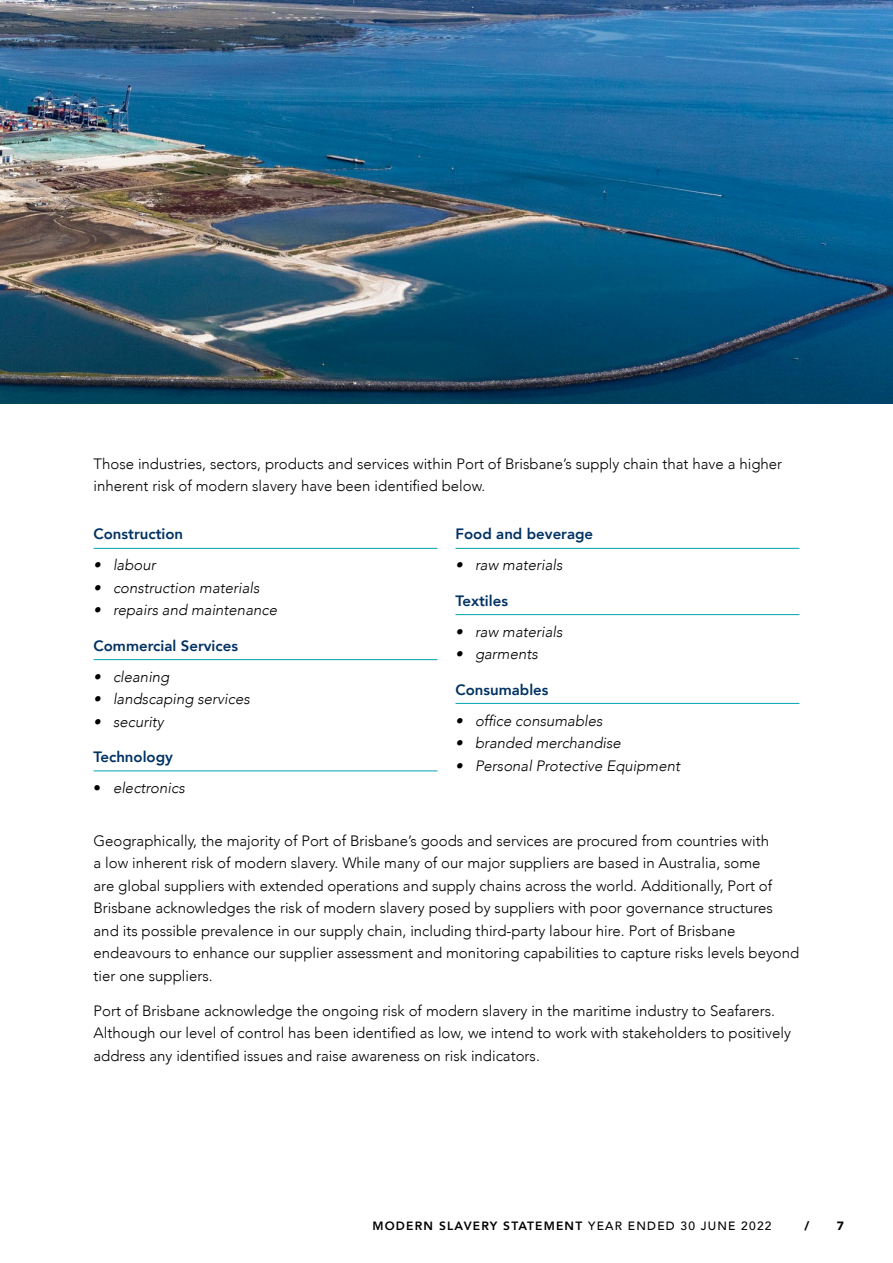
<style>
.page{position:relative;width:893px;height:1263px;background:#fff}
.page>*{position:absolute;margin:0;border:0;box-sizing:border-box;transform-origin:0 0}
.t1{font:300 15px/22.5px "Avenir";color:#000}
.t2{font:italic 300 15px "Avenir";color:#000}
.t3{font:800 15px "Avenir";color:#003263}
.t4{font:800 12px "Avenir";letter-spacing:.1em;color:#000}
.t5{font:900 12px "Avenir";color:#000}
.s1{font-style:normal}
.s2{font-weight:500}
</style>
<div class="page">
<hr style="left:94px;top:548px;width:343px;height:1px;background:#00a2b2">
<hr style="left:94px;top:659px;width:343px;height:1px;background:#00a2b2">
<hr style="left:94px;top:770px;width:343px;height:1px;background:#00a2b2">
<hr style="left:455px;top:548px;width:344px;height:1px;background:#00a2b2">
<hr style="left:455px;top:614px;width:344px;height:1px;background:#00a2b2">
<hr style="left:455px;top:703px;width:344px;height:1px;background:#00a2b2">
<img style="left:0;top:0;width:893px;height:404px">
<p class="t1" style="left:94px;top:452px;width:690px">Those industries, sectors, products and services within Port of Brisbane’s supply chain that have a higher inherent risk of modern slavery have been identified below.</p>
<p class="t3" style="left:94px;top:523px;width:91px">Construction</p>
<p class="t2" style="left:94px;top:556px;width:64px">• labour</p>
<p class="t2" style="left:94px;top:579px;width:167px">• construction materials</p>
<p class="t2" style="left:94px;top:601px;width:185px">• repairs and maintenance</p>
<p class="t3" style="left:94px;top:634px;width:146px">Commercial Services</p>
<p class="t2" style="left:94px;top:668px;width:77px">• cleaning</p>
<p class="t2" style="left:94px;top:690px;width:158px">• landscaping services</p>
<p class="t2" style="left:94px;top:713px;width:72px">• security</p>
<p class="t3" style="left:94px;top:745px;width:81px">Technology</p>
<p class="t2" style="left:94px;top:779px;width:93px"><span class="s1">•</span> electronics</p>
<p class="t3" style="left:455px;top:523px;width:139px">Food and beverage</p>
<p class="t2" style="left:455px;top:556px;width:109px">• raw materials</p>
<p class="t3" style="left:455px;top:589px;width:54px">Textiles</p>
<p class="t2" style="left:455px;top:623px;width:109px">• raw materials</p>
<p class="t2" style="left:455px;top:645px;width:84px">• garments</p>
<p class="t3" style="left:455px;top:678px;width:95px">Consumables</p>
<p class="t2" style="left:455px;top:711px;width:149px">• office consumables</p>
<p class="t2" style="left:455px;top:734px;width:167px">• branded merchandise</p>
<p class="t2" style="left:455px;top:756px;width:226px">• Personal Protective Equipment</p>
<p class="t1" style="left:94px;top:829px;width:707px">Geographically, the majority of Port of Brisbane’s goods and services are procured from countries with<br>a low inherent risk of modern slavery. While many of our major suppliers are based in Australia, some<br>are global suppliers with extended operations and supply chains across the world. Additionally, Port of Brisbane acknowledges the risk of modern slavery posed by suppliers with poor governance structures and its possible prevalence in our supply chain, including third-party labour hire. Port of Brisbane endeavours to enhance our supplier assessment and monitoring capabilities to capture risks levels beyond tier one suppliers.</p>
<p class="t1" style="left:94px;top:999px;width:699px">Port of Brisbane acknowledge the ongoing risk of modern slavery in the maritime industry to Seafarers.<br>Although our level of control has been identified as low, we intend to work with stakeholders to positively address any identified issues and raise awareness on risk indicators.</p>
<p class="t4" style="left:372px;top:1216px;width:401px">MODERN SLAVERY STATEMENT <span class="s2">YEAR ENDED 30 JUNE 2022</span></p>
<p class="t5" style="left:805px;top:1215px;width:6px">/</p>
<p class="t5" style="left:837px;top:1215px;width:9px">7</p>
</div>
